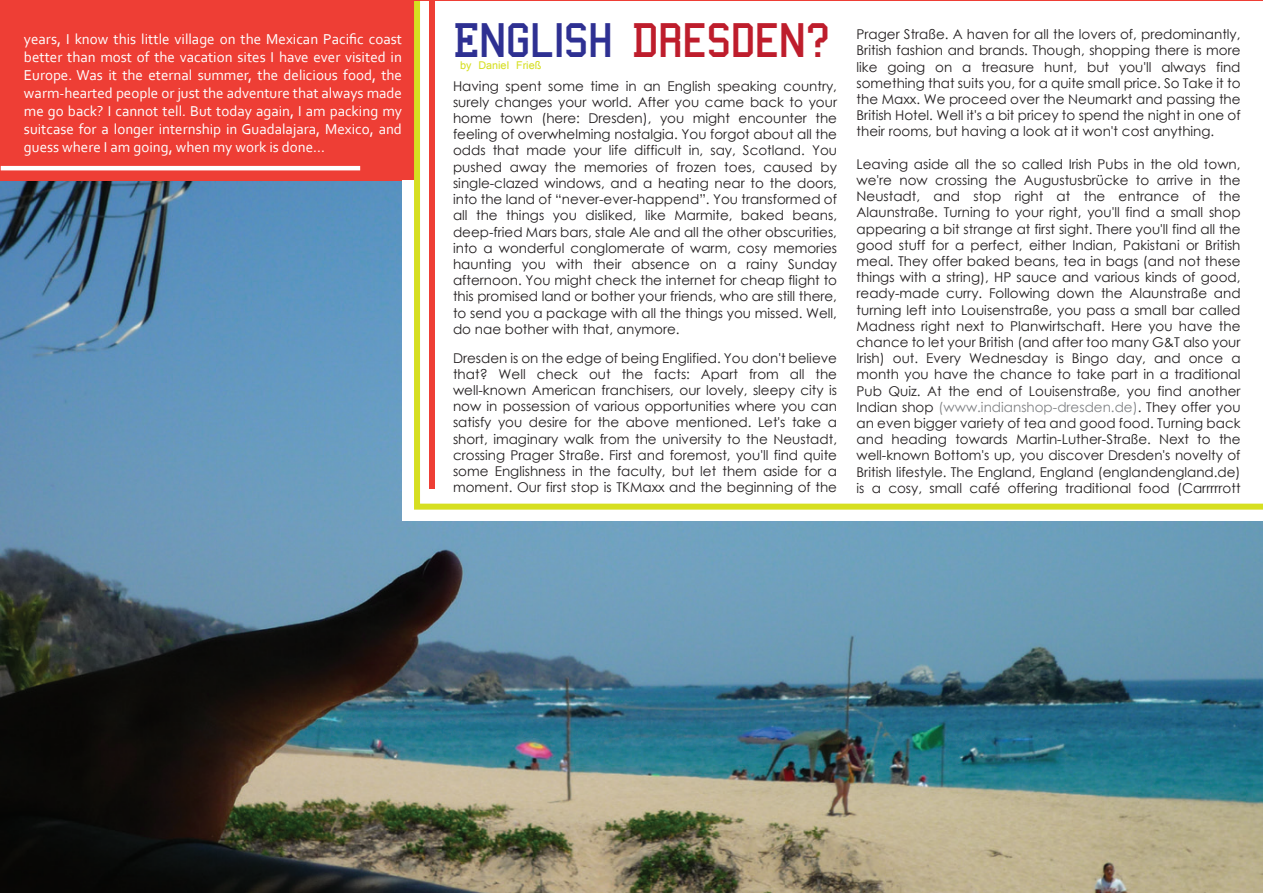
<style>
.page{position:relative;width:1263px;height:893px;background:#fff}
.page>*{position:absolute;margin:0;border:0;box-sizing:border-box;transform-origin:0 0}
.t1{font:49.5px "College";color:#be1d2c}
.t2{font:15px/18px "Corbel";color:#fff;text-align:justify}
.t3{font:13.5px/16.2px "Century Gothic";color:#231f20;text-align:justify}
.t4{font:12px "Latha";color:#d6df21}
.s1{color:#2e3092}
.s2{color:#808285}
</style>
<div class="page">
<div style="left:1px;top:1px;width:1262px;height:892px;background:#ee3e35"></div>
<img style="left:1px;top:182px;width:1262px;height:711px">
<div style="left:402px;top:180px;width:861px;height:341px;background:#fff"></div>
<svg style="left:414px;top:1px;width:849px;height:509px"></svg>
<hr style="left:1px;top:166px;width:359px;height:4px;background:#fff">
<div style="left:430px;top:1px;width:5px;height:487px;background:#ee3e35"></div>
<p class="t2" style="left:24px;top:29px;width:380px">years, I know this little village on the Mexican Pacific coast better than most of the vacation sites I have ever visited in Europe. Was it the eternal summer, the delicious food, the warm-hearted people or just the adventure that always made me go back? I cannot tell. But today again, I am packing my suitcase for a longer internship in Guadalajara, Mexico, and guess where I am going, when my work is done...</p>
<h1 class="t1" style="left:453px;top:16px;width:378px"><span class="s1">ENGLISH</span> DRESDEN?</h1>
<p class="t4" style="left:460px;top:56px;width:83px">by Daniel Frieß</p>
<p class="t3" style="left:453px;top:78px;width:385px">Having spent some time in an English speaking country, surely changes your world. After you came back to your home town (here: Dresden), you might encounter the feeling of overwhelming nostalgia. You forgot about all the odds that made your life difficult in, say, Scotland. You pushed away the memories of frozen toes, caused by single-clazed windows, and a heating near to the doors, into the land of “never-ever-happend”. You transformed of all the things you disliked, like Marmite, baked beans, deep-fried Mars bars, stale Ale and all the other obscurities, into a wonderful conglomerate of warm, cosy memories haunting you with their absence on a rainy Sunday afternoon. You might check the internet for cheap flight to this promised land or bother your friends, who are still there, to send you a package with all the things you missed. Well, do nae bother with that, anymore.</p>
<p class="t3" style="left:453px;top:349px;width:385px">Dresden is on the edge of being Englified. You don't believe that? Well check out the facts: Apart from all the well-known American franchisers, our lovely, sleepy city is now in possession of various opportunities where you can satisfy you desire for the above mentioned. Let's take a short, imaginary walk from the university to the Neustadt, crossing Prager Straße. First and foremost, you'll find quite some Englishness in the faculty, but let them aside for a moment. Our first stop is TKMaxx and the beginning of the</p>
<p class="t3" style="left:856px;top:26px;width:385px">Prager Straße. A haven for all the lovers of, predominantly, British fashion and brands. Though, shopping there is more like going on a treasure hunt, but you'll always find something that suits you, for a quite small price. So Take it to the Maxx. We proceed over the Neumarkt and passing the British Hotel. Well it's a bit pricey to spend the night in one of their rooms, but having a look at it won't cost anything.</p>
<p class="t3" style="left:856px;top:156px;width:385px">Leaving aside all the so called Irish Pubs in the old town, we're now crossing the Augustusbrücke to arrive in the Neustadt, and stop right at the entrance of the Alaunstraße. Turning to your right, you'll find a small shop appearing a bit strange at first sight. There you'll find all the good stuff for a perfect, either Indian, Pakistani or British meal. They offer baked beans, tea in bags (and not these things with a string), HP sauce and various kinds of good, ready-made curry. Following down the Alaunstraße and turning left into Louisenstraße, you pass a small bar called Madness right next to Planwirtschaft. Here you have the chance to let your British (and after too many G&amp;T also your Irish) out. Every Wednesday is Bingo day, and once a month you have the chance to take part in a traditional Pub Quiz. At the end of Louisenstraße, you find another Indian shop <span class="s2">(www.indianshop-dresden.de)</span>. They offer you an even bigger variety of tea and good food. Turning back and heading towards Martin-Luther-Straße. Next to the well-known Bottom's up, you discover Dresden's novelty of British lifestyle. The England, England (englandengland.de) is a cosy, small café offering traditional food (Carrrrrott</p>
</div>
